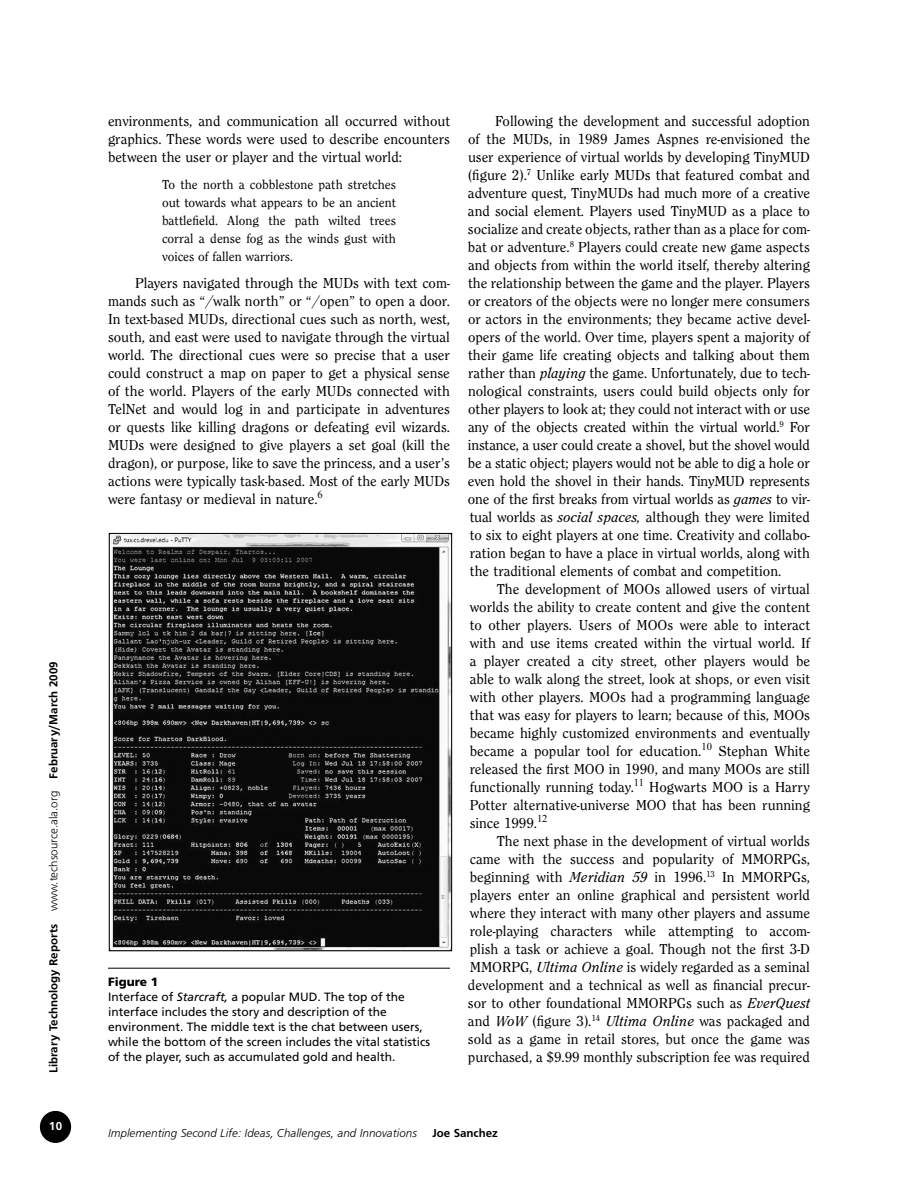
<style>
.page{position:relative;width:918px;height:1188px;background:#fff}
.page>*{position:absolute;margin:0;border:0;box-sizing:border-box;transform-origin:0 0}
.t1{font:15px/18px "Clearface Regular DTC";color:#000;text-align:justify}
.t2{font:13.5px/18px "Clearface Regular DTC";color:#000;text-align:justify}
.t3{font:12px/15px "Frutiger";color:#000}
.t4{font:12px "Frugal Sans Bold DTC";color:#000}
.t5{font:12px "Frugal Sans Light Italic DTC";color:#000}
.t6{font:12px "Frugal Sans Bold DTC";color:#fff}
.s1{font-family:"Frugal Sans Light DTC"}
.s2{font-weight:900}
.s3{font-style:italic}
.s4{font-family:"Clearface Regular Italic DTC"}
</style>
<div class="page">
<div style="left:41px;top:1112px;width:29px;height:30px;background:#000;border-radius:50%"></div>
<div style="left:40px;top:1111px;width:31px;height:32px;border:2px solid #000;border-radius:50%"></div>
<img style="left:111px;top:535px;width:339px;height:414px">
<div style="left:109px;top:533px;width:343px;height:418px;border:1px solid #000"></div>
<hr style="left:108px;top:968px;width:342px;height:1px;background:#000">
<p class="t4" style="left:47px;top:1073px;width:413px;rotate:-90deg">Library Technology Reports <span class="s1">www.techsource.ala.org</span> February/March 2009</p>
<p class="t6" style="left:49px;top:1119px;width:14px">10</p>
<p class="t1" style="left:108px;top:112px;width:344px">environments, and communication all occurred without graphics. These words were used to describe encounters between the user or player and the virtual world:</p>
<p class="t2" style="left:162px;top:175px;width:236px">To the north a cobblestone path stretches out towards what appears to be an ancient battlefield. Along the path wilted trees corral a dense fog as the winds gust with voices of fallen warriors.</p>
<p class="t1" style="left:108px;top:274px;width:344px;text-indent:27px">Players navigated through the MUDs with text com&shy;mands such as “/walk north” or “/open” to open a door.<br>In text-based MUDs, directional cues such as north, west, south, and east were used to navigate through the virtual world. The directional cues were so precise that a user could construct a map on paper to get a physical sense of the world. Players of the early MUDs connected with TelNet and would log in and participate in adventures or quests like killing dragons or defeating evil wizards.<br>MUDs were designed to give players a set goal (kill the dragon), or purpose, like to save the princess, and a user’s actions were typically task-based. Most of the early MUDs were fantasy or medieval in nature.<sup>6</sup></p>
<p class="t3" style="left:108px;top:975px;width:324px"><span class="s2">Figure 1<br></span>Interface of <span class="s3">Starcraft,</span> a popular MUD. The top of the interface includes the story and description of the environment. The middle text is the chat between users, while the bottom of the screen includes the vital statistics of the player, such as accumulated gold and health.</p>
<p class="t1" style="left:468px;top:112px;width:344px;text-indent:27px">Following the development and successful adoption of the MUDs, in 1989 James Aspnes re-envisioned the user experience of virtual worlds by developing TinyMUD (figure 2).<sup>7</sup> Unlike early MUDs that featured combat and adventure quest, TinyMUDs had much more of a creative and social element. Players used TinyMUD as a place to socialize and create objects, rather than as a place for com&shy;bat or adventure.<sup>8</sup> Players could create new game aspects and objects from within the world itself, thereby altering the relationship between the game and the player. Players or creators of the objects were no longer mere consumers or actors in the environments; they became active devel&shy;opers of the world. Over time, players spent a majority of their game life creating objects and talking about them rather than <span class="s4">playing</span> the game. Unfortunately, due to tech&shy;nological constraints, users could build objects only for other players to look at; they could not interact with or use any of the objects created within the virtual world.<sup>9</sup> For instance, a user could create a shovel, but the shovel would be a static object; players would not be able to dig a hole or even hold the shovel in their hands. TinyMUD represents one of the first breaks from virtual worlds as <span class="s4">games</span> to vir&shy;tual worlds as <span class="s4">social spaces,</span> although they were limited to six to eight players at one time. Creativity and collabo&shy;ration began to have a place in virtual worlds, along with the traditional elements of combat and competition.</p>
<p class="t1" style="left:470px;top:580px;width:342px;text-indent:27px">The development of MOOs allowed users of virtual worlds the ability to create content and give the content to other players. Users of MOOs were able to interact with and use items created within the virtual world. If a player created a city street, other players would be able to walk along the street, look at shops, or even visit with other players. MOOs had a programming language that was easy for players to learn; because of this, MOOs became highly customized environments and eventually became a popular tool for education.<sup>10</sup> Stephan White released the first MOO in 1990, and many MOOs are still functionally running today.<sup>11</sup> Hogwarts MOO is a Harry Potter alternative-universe MOO that has been running since 1999.<sup>12</sup></p>
<p class="t1" style="left:468px;top:832px;width:344px;text-indent:29px">The next phase in the development of virtual worlds came with the success and popularity of MMORPGs, beginning with <span class="s4">Meridian 59</span> in 1996.<sup>13</sup> In MMORPGs, players enter an online graphical and persistent world where they interact with many other players and assume role-playing characters while attempting to accom&shy;plish a task or achieve a goal. Though not the first 3-D MMORPG, <span class="s4">Ultima Online</span> is widely regarded as a seminal development and a technical as well as financial precur&shy;sor to other foundational MMORPGs such as <span class="s4">EverQuest </span>and <span class="s4">WoW</span> (figure 3).<sup>14</sup> <span class="s4">Ultima Online</span> was packaged and sold as a game in retail stores, but once the game was purchased, a $9.99 monthly subscription fee was required</p>
<p class="t5" style="left:108px;top:1126px;width:311px">Implementing Second Life: Ideas, Challenges, and Innovations</p>
<p class="t4" style="left:432px;top:1126px;width:67px">Joe Sanchez</p>
</div>
